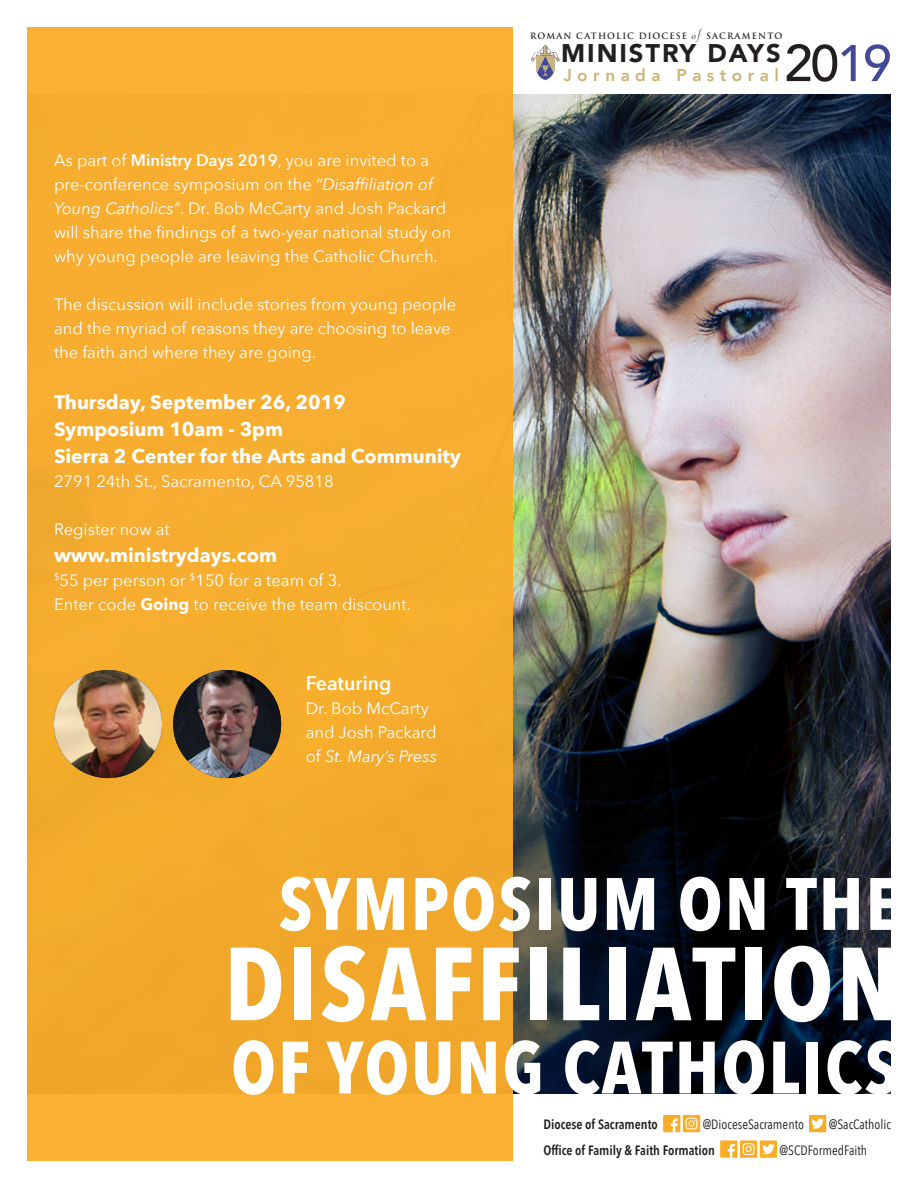
<style>
.page{position:relative;width:918px;height:1188px;background:#fff}
.page>*{position:absolute;margin:0;border:0;box-sizing:border-box;transform-origin:0 0}
.t1{font:700 102.6px "Avenir Next Condensed";letter-spacing:.03em;color:#fff}
.t2{font:700 73.2px "Avenir Next Condensed";letter-spacing:.03em;color:#fff}
.t3{font:500 51px "Avenir";color:#231f20}
.t4{font:900 25.5px "Avenir";letter-spacing:.075em;color:#231f20}
.t5{font:700 19.5px "Avenir Next";color:#fff}
.t6{font:600 19.5px "Avenir Next";color:#fff}
.t7{font:800 16.95px "Avenir";letter-spacing:.32em;color:#ccb377}
.t8{font:16.5px/24px "Avenir Next";color:#fff}
.t9{font:600 13.5px "Avenir Next Condensed";color:#231f20}
.t10{font:13.5px "Avenir Next Condensed";color:#231f20}
.t11{font:700 8.55px "Trajan Pro";letter-spacing:.125em;color:#231f20}
.s1{font-family:"Savoye Let Plain";font-weight:400;font-size:14.85px}
.s2{font-weight:600}
.s3{font-style:italic}
.s4{font-weight:700}
.s5{color:#424997}
</style>
<div class="page">
<img style="left:513px;top:94px;width:378px;height:1000px">
<svg style="left:531px;top:45px;width:29px;height:35px"></svg>
<div style="left:27px;top:27px;width:486px;height:1134px;background:#faac29"></div>
<svg style="left:663px;top:1115px;width:37px;height:17px"></svg>
<svg style="left:809px;top:1115px;width:17px;height:17px"></svg>
<svg style="left:720px;top:1140px;width:57px;height:18px"></svg>
<img style="left:54px;top:670px;width:108px;height:108px;border-radius:54px">
<img style="left:173px;top:670px;width:108px;height:108px;border-radius:54px">
<p class="t11" style="left:530px;top:30px;width:254px">ROMAN CATHOLIC DIOCESE <span class="s1">of</span> SACRAMENTO</p>
<p class="t8" style="left:54px;top:147px;width:399px">As part of <span class="s2">Ministry Days 2019</span>, you are invited to a pre-conference symposium on the <span class="s3">“Disaffiliation of Young Catholics”</span>. Dr. Bob McCarty and Josh Packard will share the findings of a two-year national study on why young people are leaving the Catholic Church.</p>
<p class="t8" style="left:54px;top:291px;width:404px">The discussion will include stories from young people and the myriad of reasons they are choosing to leave the faith and where they are going.</p>
<p class="t5" style="left:54px;top:385px;width:293px">Thursday, September 26, 2019</p>
<p class="t5" style="left:54px;top:412px;width:231px">Symposium 10am - 3pm</p>
<p class="t5" style="left:54px;top:439px;width:408px">Sierra 2 Center for the Arts and Community</p>
<p class="t8" style="left:54px;top:468px;width:281px">2791 24th St., Sacramento, CA 95818</p>
<p class="t8" style="left:54px;top:516px;width:117px">Register now at</p>
<p class="t5" style="left:54px;top:538px;width:225px">www.ministrydays.com</p>
<p class="t8" style="left:54px;top:567px;width:289px"><sup>$</sup>55 per person or <sup>$</sup>150 for a team of 3.</p>
<p class="t8" style="left:54px;top:591px;width:359px">Enter code <span class="s4">Going</span> to receive the team discount.</p>
<p class="t6" style="left:306px;top:666px;width:87px">Featuring</p>
<p class="t8" style="left:306px;top:695px;width:133px">Dr. Bob McCarty and Josh Packard of <span class="s3">St. Mary’s Press</span></p>
<p class="t4" style="left:561px;top:32px;width:221px">MINISTRY DAYS</p>
<p class="t7" style="left:563px;top:62px;width:217px">Jornada Pastoral</p>
<p class="t3" style="left:784px;top:19px;width:109px">20<span class="s5">19</span></p>
<p class="t2" style="left:279px;top:859px;width:621px">SYMPOSIUM ON THE</p>
<p class="t1" style="left:224px;top:921px;width:676px">DISAFFILIATION</p>
<p class="t2" style="left:231px;top:1023px;width:669px">OF YOUNG CATHOLICS</p>
<p class="t9" style="left:543px;top:1113px;width:116px">Diocese of Sacramento</p>
<p class="t10" style="left:703px;top:1113px;width:103px">@DioceseSacramento</p>
<p class="t10" style="left:829px;top:1113px;width:64px">@SacCatholic</p>
<p class="t9" style="left:543px;top:1138px;width:173px">Office of Family &amp; Faith Formation</p>
<p class="t10" style="left:780px;top:1138px;width:89px">@SCDFormedFaith</p>
</div>
